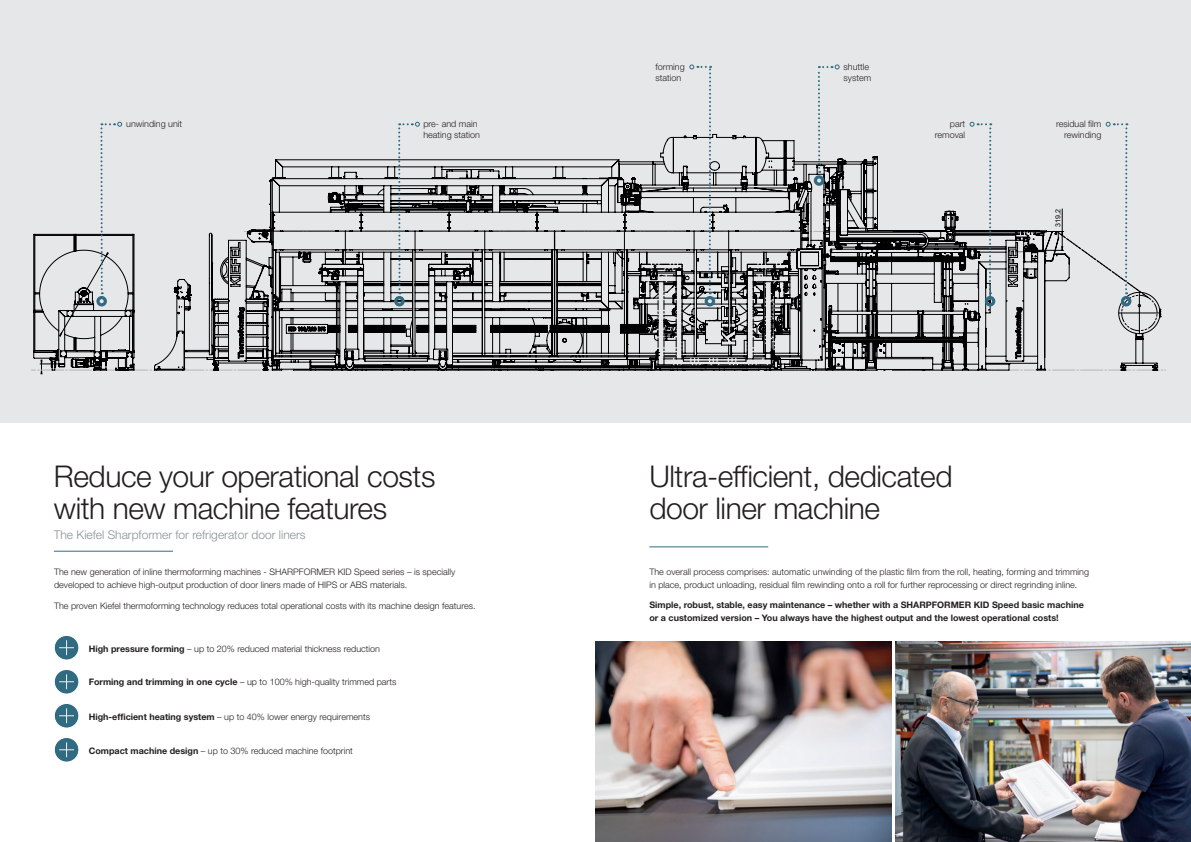
<style>
.page{position:relative;width:1191px;height:842px;background:#fff}
.page>*{position:absolute;margin:0;border:0;box-sizing:border-box;transform-origin:0 0}
.t1{font:300 30px/32.5px "Helvetica Neue LT Std";letter-spacing:-.015em;color:#231f20}
.t2{font:300 12px "Helvetica Neue LT Std";color:#8a9297}
.t3{font:300 9px/10.8px "Helvetica Neue LT Std";color:#231f20}
.t4{font:700 9px/13px "Helvetica Neue LT Std";color:#231f20}
.t5{font:7.1px "Arial";color:#000001}
.s1{font-weight:700}
</style>
<div class="page">
<div style="left:0;top:0;width:1191px;height:422px;background:#e6e7e9"></div>
<svg style="left:31px;top:64px;width:1134px;height:307px"></svg>
<hr style="left:54px;top:551px;width:119px;height:1px;background:#316b81">
<svg style="left:54px;top:635px;width:25px;height:25px"></svg>
<div style="left:54px;top:635px;width:25px;height:25px;border:1px solid #fff;border-radius:50%"></div>
<svg style="left:59px;top:640px;width:15px;height:15px"></svg>
<svg style="left:54px;top:669px;width:25px;height:25px"></svg>
<div style="left:54px;top:669px;width:25px;height:25px;border:1px solid #fff;border-radius:50%"></div>
<svg style="left:59px;top:674px;width:15px;height:15px"></svg>
<svg style="left:54px;top:703px;width:25px;height:25px"></svg>
<div style="left:54px;top:703px;width:25px;height:25px;border:1px solid #fff;border-radius:50%"></div>
<svg style="left:59px;top:708px;width:15px;height:15px"></svg>
<svg style="left:54px;top:737px;width:25px;height:25px"></svg>
<div style="left:54px;top:737px;width:25px;height:25px;border:1px solid #fff;border-radius:50%"></div>
<svg style="left:59px;top:742px;width:15px;height:15px"></svg>
<img style="left:595px;top:642px;width:296px;height:200px">
<img style="left:895px;top:642px;width:296px;height:200px">
<hr style="left:649px;top:546px;width:119px;height:1px;background:#316b81">
<p class="t3" style="left:126px;top:118px;width:57px">unwinding unit</p>
<p class="t3" style="left:423px;top:118px;width:58px">pre- and main heating station</p>
<h1 class="t1" style="left:54px;top:459px;width:383px">Reduce your operational costs with new machine features</h1>
<h2 class="t2" style="left:54px;top:527px;width:253px">The Kiefel Sharpformer for refrigerator door liners</h2>
<p class="t3" style="left:54px;top:565px;width:403px;line-height:13px">The new generation of inline thermoforming machines - SHARPFORMER KID Speed series – is specially developed to achieve high-output production of door liners made of HIPS or ABS materials.</p>
<p class="t3" style="left:54px;top:600px;width:423px">The proven Kiefel thermoforming technology reduces total operational costs with its machine design features.</p>
<p class="t3" style="left:89px;top:643px;width:293px"><span class="s1">High pressure forming</span> – up to 20% reduced material thickness reduction</p>
<p class="t3" style="left:89px;top:676px;width:309px"><span class="s1">Forming and trimming in one cycle</span> – up to 100% high-quality trimmed parts</p>
<p class="t3" style="left:89px;top:711px;width:283px"><span class="s1">High-efficient heating system</span> – up to 40% lower energy requirements</p>
<p class="t3" style="left:89px;top:745px;width:266px"><span class="s1">Compact machine design</span> – up to 30% reduced machine footprint</p>
<p class="t3" style="left:655px;top:61px;width:31px">forming station</p>
<p class="t3" style="left:843px;top:61px;width:29px">shuttle system</p>
<p class="t3" style="left:934px;top:118px;width:32px;text-align:right">part removal</p>
<p class="t3" style="left:1056px;top:118px;width:47px;text-align:right">residual film rewinding</p>
<p class="t5" style="left:1053px;top:227px;width:19px;rotate:-90deg">319,2</p>
<h1 class="t1" style="left:649px;top:459px;width:305px">Ultra-efficient, dedicated door liner machine</h1>
<p class="t3" style="left:649px;top:565px;width:441px;line-height:13px">The overall process comprises: automatic unwinding of the plastic film from the roll, heating, forming and trimming in place, product unloading, residual film rewinding onto a roll for further reprocessing or direct regrinding inline.</p>
<p class="t4" style="left:649px;top:598px;width:436px">Simple, robust, stable, easy maintenance – whether with a SHARPFORMER KID Speed basic machine or a customized version – You always have the highest output and the lowest operational costs!</p>
</div>
